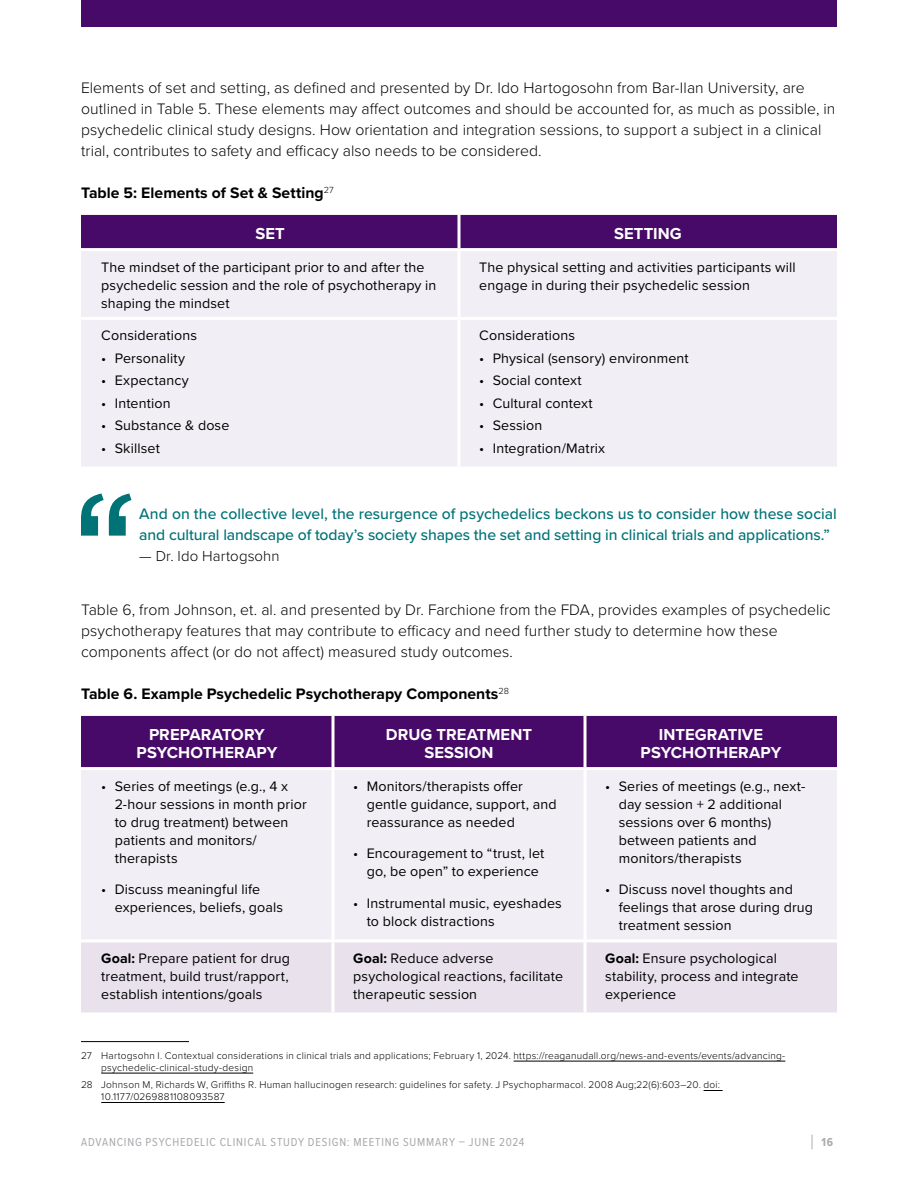
<style>
.page{position:relative;width:918px;height:1188px;background:#fff}
.page>*{position:absolute;margin:0;border:0;box-sizing:border-box;transform-origin:0 0}
.Table_Header{font:700 16.5px/18px "Proxima Nova";letter-spacing:.005em;color:#fff;text-align:center}
.Text{font:300 15.75px/21px "Proxima Nova";letter-spacing:.005em;color:#000}
.Pull_quotes{font:500 15.75px/21px "Proxima Nova";letter-spacing:-.005em;color:#007377}
.Text-2{font:700 15.75px "Proxima Nova";letter-spacing:.005em;color:#000}
.Pull_quotes-2{font:300 15px "Proxima Nova";letter-spacing:.005em;color:#000}
.Table_Text_indent{font:14.25px/18px "Proxima Nova";letter-spacing:.01em;color:#000}
.Table_Text{font:14.25px/18px "Proxima Nova";letter-spacing:.01em;color:#000}
.Table_Text_indent_HalfSpace{font:14.25px "Proxima Nova";letter-spacing:.01em;color:#000}
.t1{font:12px "Proxima Nova Cond";letter-spacing:.07em;color:#a7a9ac}
.t2{font:700 12px "Proxima Nova Cond";color:#a7a9ac}
.Footnotes{font:300 10.2px/12px "Proxima Nova";letter-spacing:.02em;color:#000}
.s1{font-weight:700}
.s2{font-weight:300;font-size:21px}
</style>
<div class="page">
<div style="left:81px;top:215px;width:756px;height:33px;background:#470a68"></div>
<div style="left:81px;top:251px;width:756px;height:215px;background:#f2eef5"></div>
<hr style="left:458px;top:215px;width:2px;height:33px;background:#fff">
<hr style="left:458px;top:251px;width:2px;height:66px;background:#fff">
<hr style="left:81px;top:317px;width:378px;height:3px;background:#fff">
<hr style="left:459px;top:317px;width:378px;height:3px;background:#fff">
<hr style="left:458px;top:320px;width:2px;height:146px;background:#fff">
<svg style="left:81px;top:493px;width:50px;height:43px"></svg>
<div style="left:81px;top:716px;width:756px;height:51px;background:#470a68"></div>
<div style="left:81px;top:770px;width:756px;height:169px;background:#f2eef5"></div>
<div style="left:81px;top:942px;width:756px;height:70px;background:#e9e2ed"></div>
<hr style="left:332px;top:716px;width:2px;height:51px;background:#fff">
<hr style="left:584px;top:716px;width:2px;height:51px;background:#fff">
<hr style="left:332px;top:770px;width:2px;height:169px;background:#fff">
<hr style="left:584px;top:770px;width:2px;height:169px;background:#fff">
<hr style="left:332px;top:942px;width:2px;height:70px;background:#fff">
<hr style="left:584px;top:942px;width:2px;height:70px;background:#fff">
<hr style="left:81px;top:1041px;width:108px;height:1px;background:#000">
<hr style="left:514px;top:1061px;width:271px;height:1px;background:#000">
<hr style="left:101px;top:1073px;width:152px;height:1px;background:#000">
<svg style="left:704px;top:1090px;width:19px;height:1px"></svg>
<hr style="left:101px;top:1102px;width:124px;height:1px;background:#000">
<div style="left:81px;top:0;width:756px;height:27px;background:#470a68"></div>
<p class="Text" style="left:81px;top:77px;width:756px">Elements of set and setting, as defined and presented by Dr. Ido Hartogosohn from Bar-Ilan University, are outlined in Table 5. These elements may affect outcomes and should be accounted for, as much as possible, in psychedelic clinical study designs. How orientation and integration sessions, to support a subject in a clinical trial, contributes to safety and efficacy also needs to be considered.</p>
<p class="Text-2" style="left:81px;top:181px;width:254px">Table 5: Elements of Set &amp; Setting<sup>27</sup></p>
<p class="Table_Header" style="left:255px;top:224px;width:31px">SET</p>
<p class="Table_Header" style="left:614px;top:224px;width:69px">SETTING</p>
<p class="Table_Text" style="left:101px;top:257px;width:337px">The mindset of the participant prior to and after the psychedelic session and the role of psychotherapy in shaping the mindset</p>
<p class="Table_Text" style="left:479px;top:257px;width:318px">The physical setting and activities participants will engage in during their psychedelic session</p>
<p class="Table_Text" style="left:101px;top:326px;width:97px">Considerations</p>
<p class="Table_Text_indent_HalfSpace" style="left:101px;top:348px;width:86px">• Personality</p>
<p class="Table_Text_indent_HalfSpace" style="left:101px;top:370px;width:89px">• Expectancy</p>
<p class="Table_Text_indent_HalfSpace" style="left:101px;top:393px;width:71px">• Intention</p>
<p class="Table_Text_indent_HalfSpace" style="left:101px;top:415px;width:130px">• Substance &amp; dose</p>
<p class="Table_Text_indent_HalfSpace" style="left:101px;top:438px;width:60px">• Skillset</p>
<p class="Table_Text" style="left:479px;top:326px;width:97px">Considerations</p>
<p class="Table_Text_indent_HalfSpace" style="left:479px;top:348px;width:211px">• Physical (sensory) environment</p>
<p class="Table_Text_indent_HalfSpace" style="left:479px;top:370px;width:104px">• Social context</p>
<p class="Table_Text_indent_HalfSpace" style="left:479px;top:393px;width:115px">• Cultural context</p>
<p class="Table_Text_indent_HalfSpace" style="left:479px;top:415px;width:65px">• Session</p>
<p class="Table_Text_indent_HalfSpace" style="left:479px;top:438px;width:127px">• Integration/Matrix</p>
<p class="Pull_quotes" style="left:139px;top:503px;width:699px">And on the collective level, the resurgence of psychedelics beckons us to consider how these social and cultural landscape of today’s society shapes the set and setting in clinical trials and applications.”</p>
<p class="Pull_quotes-2" style="left:139px;top:545px;width:142px">— Dr. Ido Hartogsohn</p>
<p class="Text" style="left:81px;top:599px;width:751px">Table 6, from Johnson, et. al. and presented by Dr. Farchione from the FDA, provides examples of psychedelic psychotherapy features that may contribute to efficacy and need further study to determine how these components affect (or do not affect) measured study outcomes.</p>
<p class="Text-2" style="left:81px;top:682px;width:430px">Table 6. Example Psychedelic Psychotherapy Components<sup>28</sup></p>
<p class="Table_Header" style="left:137px;top:725px;width:142px">PREPARATORY<br>PSYCHOTHERAPY</p>
<p class="Table_Header" style="left:386px;top:725px;width:148px">DRUG TREATMENT<br>SESSION</p>
<p class="Table_Header" style="left:641px;top:725px;width:142px">INTEGRATIVE<br>PSYCHOTHERAPY</p>
<p class="Table_Text_indent" style="left:115px;top:776px;width:193px;text-indent:-14px">• Series of meetings (e.g., 4 x<br>2-hour sessions in month prior to drug treatment) between patients and monitors/ therapists</p>
<p class="Table_Text_indent" style="left:115px;top:880px;width:170px;text-indent:-14px">• Discuss meaningful life experiences, beliefs, goals</p>
<p class="Table_Text_indent" style="left:367px;top:776px;width:191px;text-indent:-14px">• Monitors/therapists offer gentle guidance, support, and reassurance as needed</p>
<p class="Table_Text_indent" style="left:353px;top:844px;width:193px;text-align:center">• Encouragement to “trust, let go, be open” to experience</p>
<p class="Table_Text_indent" style="left:367px;top:893px;width:197px;text-indent:-14px">• Instrumental music, eyeshades to block distractions</p>
<p class="Table_Text_indent" style="left:619px;top:776px;width:188px;text-indent:-14px">• Series of meetings (e.g., next&shy;day session + 2 additional sessions over 6 months) between patients and monitors/therapists</p>
<p class="Table_Text_indent" style="left:619px;top:880px;width:196px;text-indent:-14px">• Discuss novel thoughts and feelings that arose during drug treatment session</p>
<p class="Table_Text" style="left:101px;top:949px;width:190px;text-align:justify"><span class="s1">Goal:</span> Prepare patient for drug treatment, build trust/rapport, establish intentions/goals</p>
<p class="Table_Text" style="left:353px;top:949px;width:211px"><span class="s1">Goal:</span> Reduce adverse psychological reactions, facilitate therapeutic session</p>
<p class="Table_Text" style="left:605px;top:949px;width:195px"><span class="s1">Goal:</span> Ensure psychological stability, process and integrate experience</p>
<p class="Footnotes" style="left:101px;top:1049px;width:686px;text-indent:-20px">27 Hartogsohn I. Contextual considerations in clinical trials and applications; February 1, 2024. https://reaganudall.org/news-and-events/events/advancing&shy;psychedelic-clinical-study-design</p>
<p class="Footnotes" style="left:101px;top:1078px;width:620px;text-indent:-20px">28 Johnson M, Richards W, Griffiths R. Human hallucinogen research: guidelines for safety. J Psychopharmacol. 2008 Aug;22(6):603–20. doi:<br>10.1177/0269881108093587</p>
<p class="t1" style="left:81px;top:1133px;width:445px">ADVANCING PSYCHEDELIC CLINICAL STUDY DESIGN: MEETING SUMMARY – JUNE 2024</p>
<p class="t2" style="left:810px;top:1133px;width:25px"><span class="s2">|</span> 16</p>
</div>
